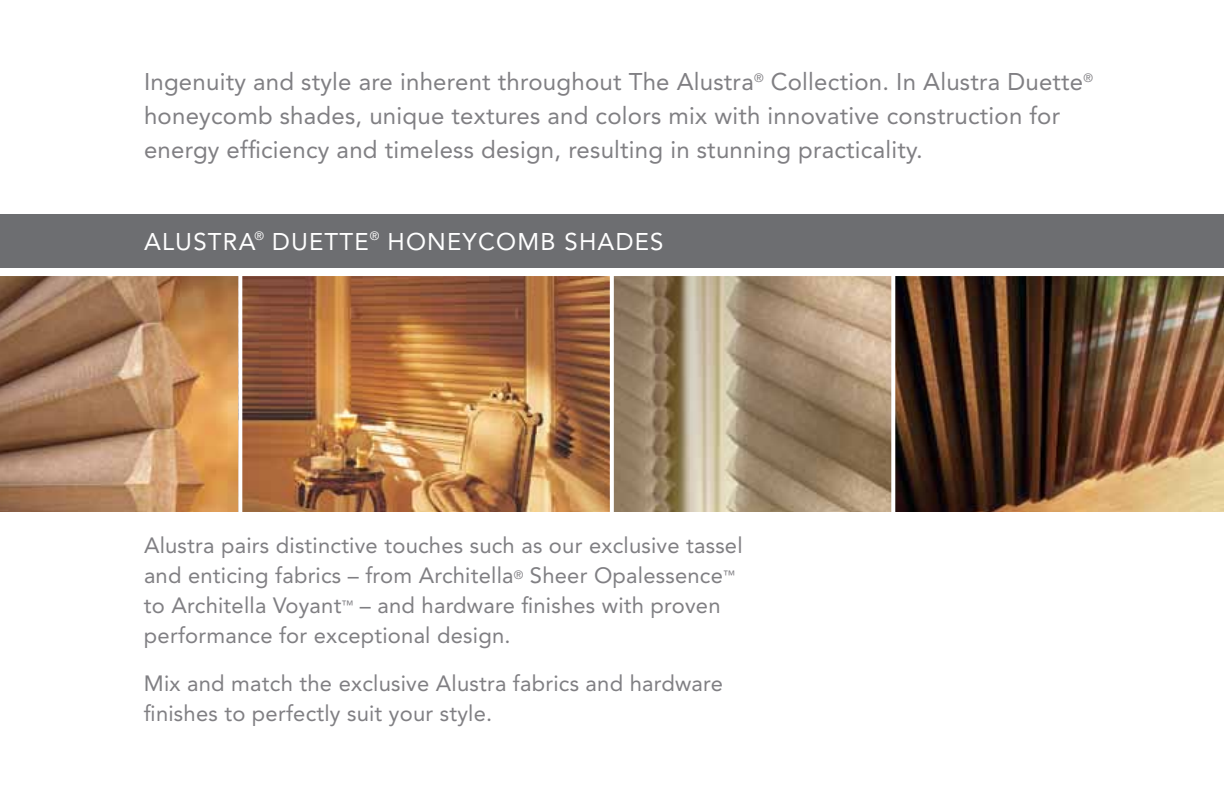
<style>
.page{position:relative;width:1224px;height:792px;background:#fff}
.page>*{position:absolute;margin:0;border:0;box-sizing:border-box;transform-origin:0 0}
.t1{font:24px/34px "Avenir";letter-spacing:.01em;color:#807f83}
.t2{font:24px "Avenir";letter-spacing:.05em;color:#fff}
.t3{font:22px/30px "Avenir";letter-spacing:.01em;color:#807f83}
</style>
<div class="page">
<div style="left:0;top:214px;width:1224px;height:54px;background:#6d6e71"></div>
<img style="left:895px;top:276px;width:329px;height:236px">
<svg style="left:614px;top:276px;width:277px;height:236px;background:#a59075"></svg>
<img style="left:0;top:276px;width:238px;height:236px">
<img style="left:242px;top:276px;width:368px;height:236px">
<svg style="left:238px;top:276px;width:1px;height:236px"></svg>
<svg style="left:891px;top:276px;width:1px;height:236px"></svg>
<svg style="left:613px;top:276px;width:1px;height:236px"></svg>
<p class="t1" style="left:144px;top:65px;width:951px">I ngenuity and style are inherent throughout The Alustra<sup>®</sup> Collection. I n Alustra Duette<sup>® </sup>honeycomb shades, unique textures and colors mix with innovative construction for energy efficiency and timeless design, resulting in stunning practicality.</p>
<p class="t2" style="left:144px;top:228px;width:66px">Alustra</p>
<p class="t2" style="left:254px;top:228px;width:407px"><sup>®</sup> Duette<sup>®</sup> honeycomb shades</p>
<p class="t3" style="left:144px;top:530px;width:600px">Alustra pairs distinctive touches such as our exclusive tassel and enticing fabrics – from Architella<sup>®</sup> Sheer Opalessence<sup>™ </sup>to Architella Voyant<sup>™</sup> – and hardware finishes with proven performance for exceptional design.</p>
<p class="t3" style="left:144px;top:668px;width:581px">M ix and match the exclusive Alustra fabrics and hardware finishes to perfectly suit your style.</p>
</div>
